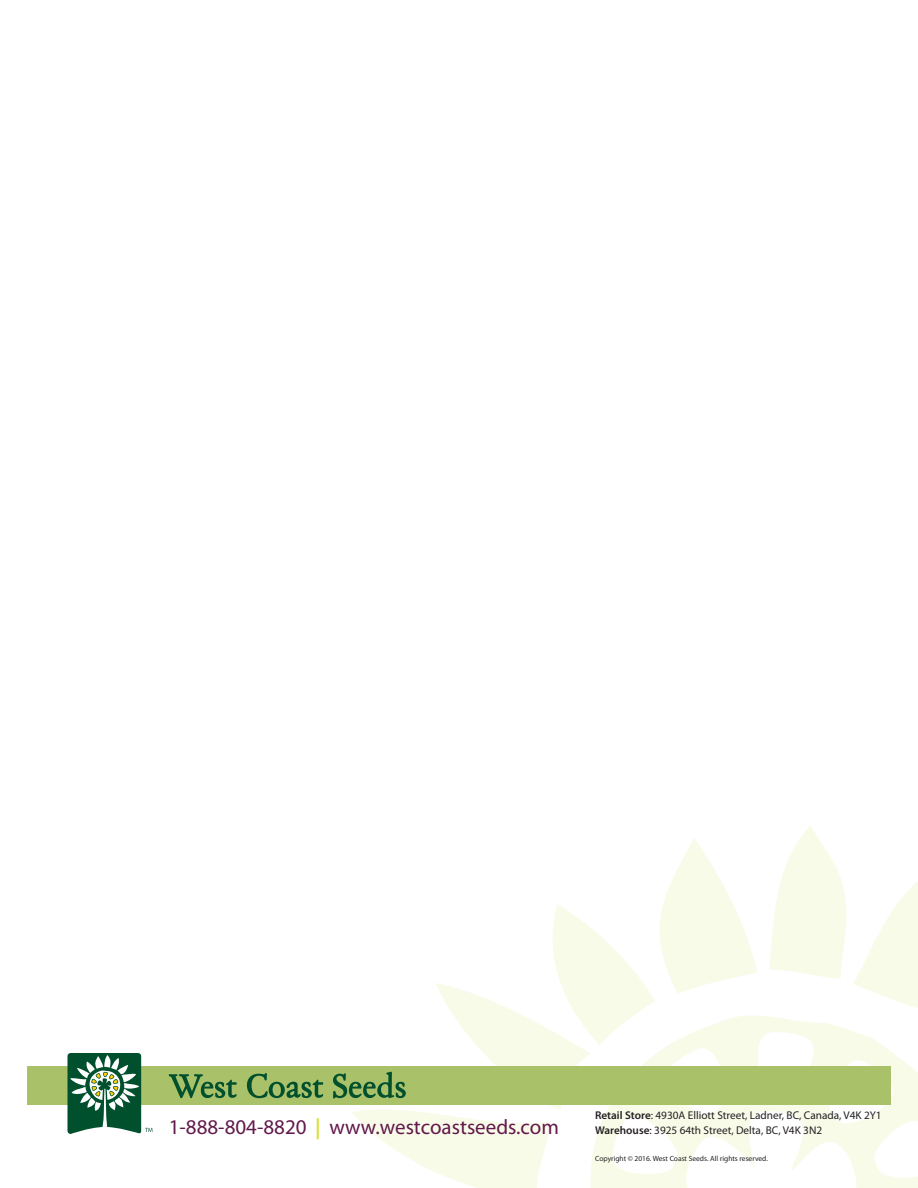
<style>
.page{position:relative;width:918px;height:1188px;background:#fff}
.page>*{position:absolute;margin:0;border:0;box-sizing:border-box;transform-origin:0 0}
.t1{font:21px "Myriad Pro";color:#62194b}
.t2{font:11.25px "Myriad Pro";color:#231f20}
.t3{font:7.5px "Myriad Pro";color:#231f20}
.s1{font-weight:600}
.s2{font-weight:600;color:#d6df21}
</style>
<div class="page">
<hr style="left:0;top:1114px;width:1px;height:74px;background:#eeeec2">
<div style="left:27px;top:1066px;width:864px;height:39px;background:#a9c169"></div>
<svg style="left:67px;top:1053px;width:85px;height:81px"></svg>
<svg style="left:169px;top:1072px;width:237px;height:27px"></svg>
<p class="t2" style="left:595px;top:1108px;width:288px"><span class="s1">Retail Store</span>: 4930A Elliott Street, Ladner, BC, Canada, V4K 2Y1</p>
<h1 class="t1" style="left:169px;top:1114px;width:392px">1-888-804-8820 <span class="s2">|</span> www.westcoastseeds.com</h1>
<p class="t2" style="left:595px;top:1123px;width:229px"><span class="s1">Warehouse</span>: 3925 64th Street, Delta, BC, V4K 3N2</p>
<p class="t3" style="left:595px;top:1154px;width:174px">Copyright © 2016. West Coast Seeds. All rights reserved.</p>
</div>
